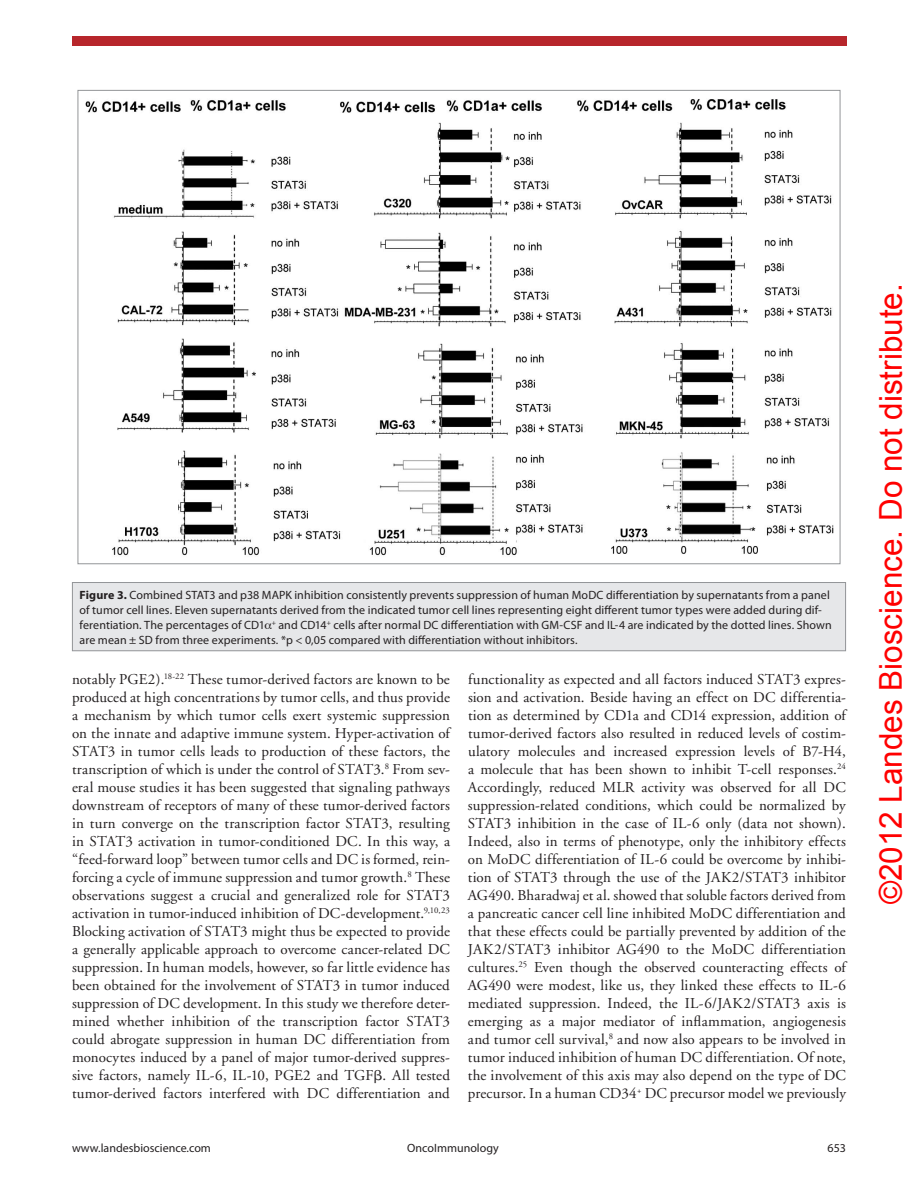
<style>
.page{position:relative;width:918px;height:1188px;background:#fff}
.page>*{position:absolute;margin:0;border:0;box-sizing:border-box;transform-origin:0 0}
.t1{font:31.5px "Arial";color:#f00}
.t2{font:15px/18px "Adobe Garamond";letter-spacing:.005em;color:#231f20;text-align:justify}
.t3{font:12px/15px "Myriad Pro";letter-spacing:.01em;color:#231f20}
.s1{font-weight:700}
.s2{font-family:"Universal Std Greekw Math Pi"}
</style>
<div class="page">
<div style="left:72px;top:36px;width:774px;height:10px;background:#b7262b"></div>
<div style="left:72px;top:583px;width:774px;height:68px;background:#e6e7e9"></div>
<div style="left:72px;top:582px;width:774px;height:69px;border:1px solid #939598"></div>
<img style="left:85px;top:99px;width:749px;height:457px">
<p class="t3" style="left:80px;top:587px;width:754px"><span class="s1">Figure 3.</span> Combined STAT3 and p38 MAPK inhibition consistently prevents suppression of human MoDC differentiation by supernatants from a panel of tumor cell lines. Eleven supernatants derived from the indicated tumor cell lines representing eight different tumor types were added during dif&shy;ferentiation. The percentages of CD1 <sup>+</sup> and CD14<sup>+</sup> cells after normal DC differentiation with GM-CSF and IL-4 are indicated by the dotted lines. Shown are mean ± SD from three experiments. *p &lt; 0,05 compared with differentiation without inhibitors.</p>
<p class="t2" style="left:72px;top:671px;width:380px">notably PGE2).<sup>18-22</sup> These tumor-derived factors are known to be produced at high concentrations by tumor cells, and thus provide a mechanism by which tumor cells exert systemic suppression on the innate and adaptive immune system. Hyper-activation of STAT3 in tumor cells leads to production of these factors, the transcription of which is under the control of STAT3.<sup>8</sup> From sev&shy;eral mouse studies it has been suggested that signaling pathways downstream of receptors of many of these tumor-derived factors in turn converge on the transcription factor STAT3, resulting in STAT3 activation in tumor-conditioned DC. In this way, a “feed-forward loop” between tumor cells and DC is formed, rein&shy;forcing a cycle of immune suppression and tumor growth.<sup>8</sup> These observations suggest a crucial and generalized role for STAT3 activation in tumor-induced inhibition of DC-development.<sup>9,10,23<br></sup>Blocking activation of STAT3 might thus be expected to provide a generally applicable approach to overcome cancer-related DC suppression. In human models, however, so far little evidence has been obtained for the involvement of STAT3 in tumor induced suppression of DC development. In this study we therefore deter&shy;mined whether inhibition of the transcription factor STAT3 could abrogate suppression in human DC differentiation from monocytes induced by a panel of major tumor-derived suppres&shy;sive factors, namely IL-6, IL-10, PGE2 and TGF<span class="s2">β</span>. All tested tumor-derived factors interfered with DC differentiation and</p>
<p class="t2" style="left:468px;top:671px;width:380px">functionality as expected and all factors induced STAT3 expres&shy;sion and activation. Beside having an effect on DC differentia&shy;tion as determined by CD1a and CD14 expression, addition of tumor-derived factors also resulted in reduced levels of costim&shy;ulatory molecules and increased expression levels of B7-H4, a molecule that has been shown to inhibit T-cell responses.<sup>24<br></sup>Accordingly, reduced MLR activity was observed for all DC suppression-related conditions, which could be normalized by STAT3 inhibition in the case of IL-6 only (data not shown).<br>Indeed, also in terms of phenotype, only the inhibitory effects on MoDC differentiation of IL-6 could be overcome by inhibi&shy;tion of STAT3 through the use of the JAK2/STAT3 inhibitor AG490. Bharadwaj et al. showed that soluble factors derived from a pancreatic cancer cell line inhibited MoDC differentiation and that these effects could be partially prevented by addition of the JAK2/STAT3 inhibitor AG490 to the MoDC differentiation cultures.<sup>25</sup> Even though the observed counteracting effects of AG490 were modest, like us, they linked these effects to IL-6 mediated suppression. Indeed, the IL-6/JAK2/STAT3 axis is emerging as a major mediator of inflammation, angiogenesis and tumor cell survival,<sup>8</sup> and now also appears to be involved in tumor induced inhibition of human DC differentiation. Of note, the involvement of this axis may also depend on the type of DC precursor. In a human CD34<sup>+</sup> DC precursor model we previously</p>
<p class="t3" style="left:72px;top:1140px;width:140px">www.landesbioscience.com</p>
<p class="t3" style="left:407px;top:1140px;width:93px">OncoImmunology</p>
<p class="t3" style="left:828px;top:1140px;width:20px">653</p>
<h1 class="t1" style="left:870px;top:904px;width:622px;rotate:-90deg">©2012 Landes Bioscience. Do not distribute.</h1>
</div>
